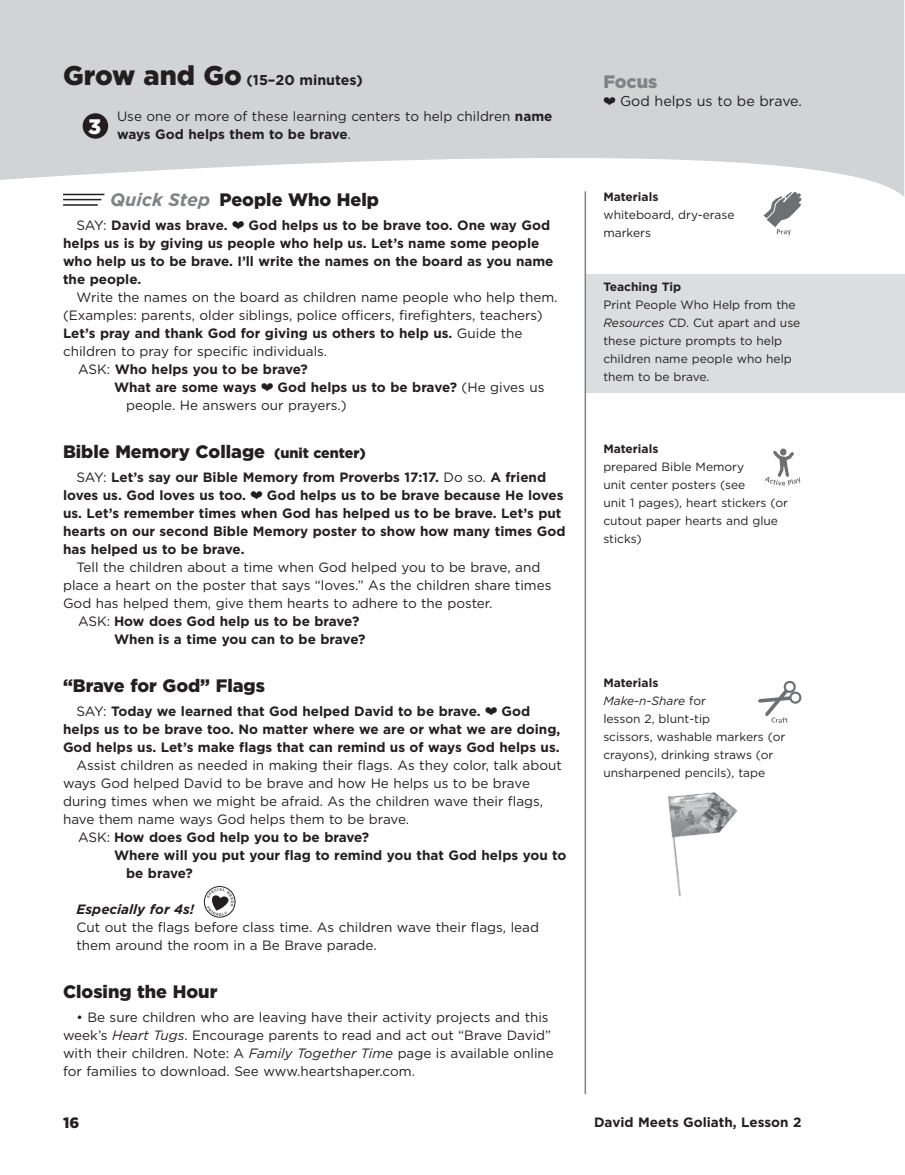
<style>
.page{position:relative;width:905px;height:1175px;background:#fff}
.page>*{position:absolute;margin:0;border:0;box-sizing:border-box;transform-origin:0 0}
.t1{font:900 21px "Gotham";color:#fff}
.t2{font:900 18px "Gotham";color:#231f20}
.t3{font:900 18px "Gotham";color:#808285}
.t4{font:900 15px "Gotham";color:#231f20}
.t5{font:700 14.25px "Gotham";color:#231f20}
.t6{font:14.25px "Gotham";color:#231f20}
.t7{font:13.5px/18px "Gotham";color:#231f20}
.t8{font:700 13.5px/18px "Gotham";color:#231f20}
.t9{font:italic 700 13.5px "Gotham";color:#231f20}
.t10{font:12px/18px "Gotham";color:#231f20}
.t11{font:700 12px "Gotham";color:#231f20}
.s1{font-weight:900;font-size:27px}
.s2{font-weight:700}
.s3{font-weight:700;font-style:italic;color:#808285}
.s4{font-weight:400}
.s5{font-size:14.25px}
.s6{font-style:italic}
</style>
<div class="page">
<svg style="left:0;top:0;width:904px;height:197px;fill:#d1d3d4"></svg>
<div style="left:585px;top:274px;width:319px;height:119px;background:#dcddde"></div>
<hr style="left:63px;top:194px;width:41px;height:1px;background:#231f20">
<hr style="left:63px;top:199px;width:38px;height:1px;background:#231f20">
<hr style="left:63px;top:204px;width:35px;height:2px;background:#231f20">
<svg style="left:764px;top:448px;width:36px;height:38px"></svg>
<div style="left:204px;top:886px;width:31px;height:31px;border:1px solid #231f20;border-radius:50%"></div>
<svg style="left:206px;top:888px;width:28px;height:28px"></svg>
<hr style="left:584px;top:191px;width:2px;height:903px;background:#808285">
<div style="left:83px;top:113px;width:25px;height:26px;background:#231f20;border-radius:50%"></div>
<svg style="left:763px;top:191px;width:38px;height:44px"></svg>
<svg style="left:758px;top:681px;width:43px;height:42px"></svg>
<img style="left:668px;top:792px;width:69px;height:105px">
<svg style="left:603px;top:97px;width:12px;height:8px"></svg>
<p class="t5" style="left:63px;top:70px;width:301px"><span class="s1">Grow and Go</span> (15–20 minutes)</p>
<p class="t7" style="left:117px;top:107px;width:437px">Use one or more of these learning centers to help children <span class="s2">name ways God helps them to be brave</span>.</p>
<h1 class="t1" style="left:88px;top:112px;width:15px">3</h1>
<h2 class="t2" style="left:110px;top:187px;width:270px"><span class="s3">Quick Step</span> People Who Help</h2>
<p class="t8" style="left:76px;top:216px;width:153px"><span class="s4">SAY:</span> David was brave.</p>
<p class="t8" style="left:63px;top:216px;width:492px;text-indent:186px">God helps us to be brave too. One way God helps us is by giving us people who help us. Let’s name some people who help us to be brave. I’ll write the names on the board as you name the people.</p>
<p class="t7" style="left:76px;top:288px;width:482px">Write the names on the board as children name people who help them.</p>
<p class="t7" style="left:63px;top:306px;width:481px">(Examples: parents, older siblings, police officers, firefighters, teachers)</p>
<p class="t8" style="left:63px;top:324px;width:461px">Let’s pray and thank God for giving us others to help us. <span class="s4">Guide the</span></p>
<p class="t7" style="left:63px;top:342px;width:266px">children to pray for specific individuals.</p>
<p class="t8" style="left:78px;top:360px;width:231px"><span class="s4">ASK:</span> Who helps you to be brave?</p>
<p class="t8" style="left:114px;top:378px;width:144px">What are some ways</p>
<p class="t7" style="left:126px;top:378px;width:420px;text-indent:151px"><span class="s2">God helps us to be brave?</span> (He gives us people. He answers our prayers.)</p>
<h2 class="t2" style="left:63px;top:439px;width:304px">Bible Memory Collage <span class="s5">(unit center)</span></h2>
<p class="t8" style="left:63px;top:468px;width:484px;text-indent:14px"><span class="s4">SAY:</span> Let’s say our Bible Memory from Proverbs 17:17. <span class="s4">Do so.</span> A friend loves us. God loves us too.</p>
<p class="t8" style="left:63px;top:486px;width:504px;text-indent:204px">God helps us to be brave because He loves us. Let’s remember times when God has helped us to be brave. Let’s put hearts on our second Bible Memory poster to show how many times God has helped us to be brave.</p>
<p class="t7" style="left:76px;top:558px;width:465px">Tell the children about a time when God helped you to be brave, and</p>
<p class="t7" style="left:63px;top:576px;width:490px">place a heart on the poster that says “loves.” As the children share times</p>
<p class="t7" style="left:63px;top:594px;width:431px">God has helped them, give them hearts to adhere to the poster.</p>
<p class="t8" style="left:78px;top:612px;width:283px"><span class="s4">ASK:</span> How does God help us to be brave?</p>
<p class="t8" style="left:114px;top:630px;width:253px">When is a time you can to be brave?</p>
<h2 class="t2" style="left:63px;top:673px;width:203px">“Brave for God” Flags</h2>
<p class="t8" style="left:76px;top:702px;width:405px"><span class="s4">SAY:</span> Today we learned that God helped David to be brave.</p>
<p class="t8" style="left:63px;top:702px;width:499px;text-indent:438px">God helps us to be brave too. No matter where we are or what we are doing,<br>God helps us. Let’s make flags that can remind us of ways God helps us.</p>
<p class="t7" style="left:77px;top:756px;width:487px">Assist children as needed in making their flags. As they color, talk about</p>
<p class="t7" style="left:63px;top:774px;width:468px">ways God helped David to be brave and how He helps us to be brave</p>
<p class="t7" style="left:63px;top:792px;width:481px">during times when we might be afraid. As the children wave their flags,</p>
<p class="t7" style="left:63px;top:810px;width:348px">have them name ways God helps them to be brave.</p>
<p class="t8" style="left:78px;top:828px;width:293px"><span class="s4">ASK:</span> How does God help you to be brave?</p>
<p class="t8" style="left:114px;top:846px;width:454px">Where will you put your flag to remind you that God helps you to</p>
<p class="t8" style="left:126px;top:864px;width:68px">be brave?</p>
<p class="t9" style="left:77px;top:900px;width:119px">Especially for 4s!</p>
<p class="t7" style="left:77px;top:918px;width:464px">Cut out the flags before class time. As children wave their flags, lead them around the room in a Be Brave parade.</p>
<h2 class="t2" style="left:63px;top:979px;width:156px">Closing the Hour</h2>
<p class="t7" style="left:63px;top:1008px;width:492px;text-indent:14px">• Be sure children who are leaving have their activity projects and this week’s <span class="s6">Heart Tugs</span>. Encourage parents to read and act out “Brave David” with their children. Note: A <span class="s6">Family Together Time</span> page is available online for families to download. See www.heartshaper.com.</p>
<p class="t4" style="left:63px;top:1112px;width:18px">16</p>
<h2 class="t3" style="left:603px;top:69px;width:56px">Focus</h2>
<p class="t6" style="left:620px;top:92px;width:183px">God helps us to be brave.</p>
<p class="t11" style="left:603px;top:189px;width:57px">Materials</p>
<p class="t10" style="left:603px;top:205px;width:133px">whiteboard, dry-erase markers</p>
<p class="t11" style="left:603px;top:279px;width:79px">Teaching Tip</p>
<p class="t10" style="left:603px;top:295px;width:198px">Print People Who Help from the<br><span class="s6">Resources</span> CD. Cut apart and use these picture prompts to help children name people who help them to be brave.</p>
<p class="t11" style="left:603px;top:441px;width:57px">Materials</p>
<p class="t10" style="left:603px;top:457px;width:186px">prepared Bible Memory<br>unit center posters (see<br>unit 1 pages), heart stickers (or cutout paper hearts and glue sticks)</p>
<p class="t10" style="left:603px;top:673px;width:183px"><span class="s2">Materials<br></span><span class="s6">Make-n-Share</span> for<br>lesson 2, blunt-tip<br>scissors, washable markers (or crayons), drinking straws (or unsharpened pencils), tape</p>
<p class="t8" style="left:594px;top:1113px;width:209px">David Meets Goliath, Lesson 2</p>
</div>
